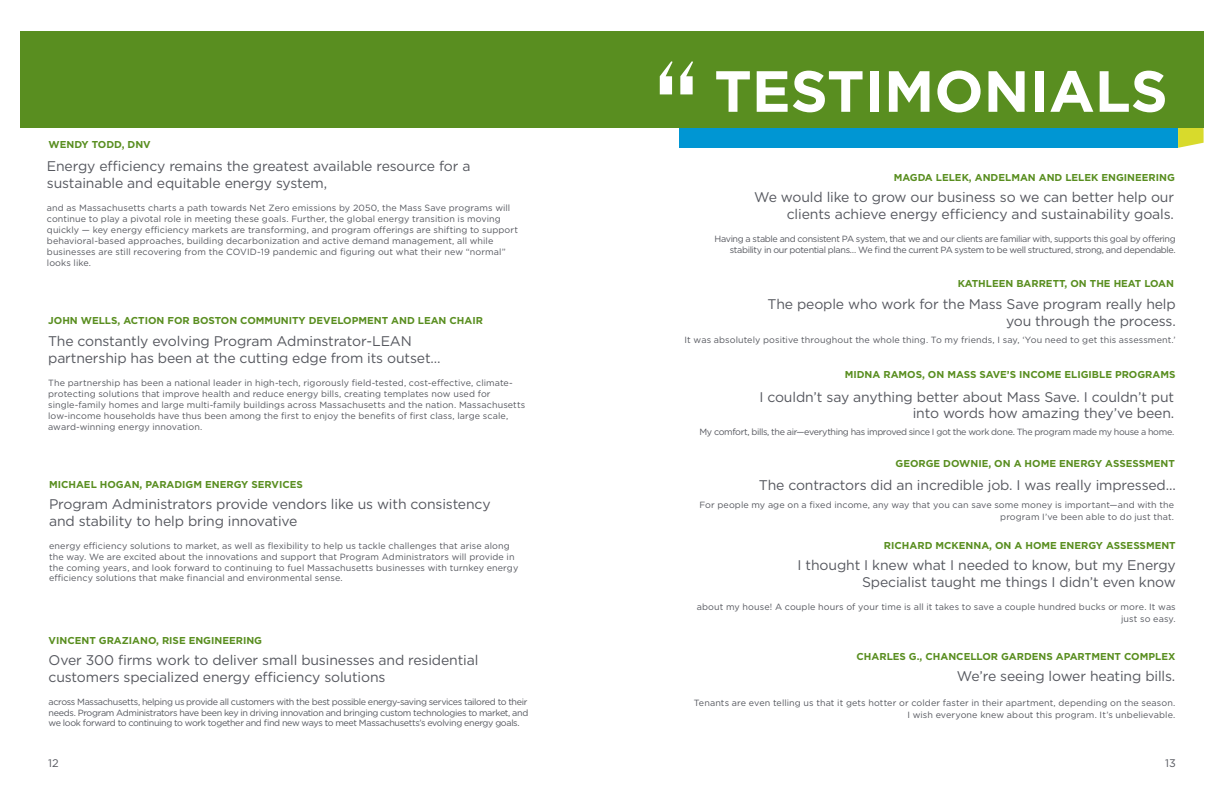
<style>
.page{position:relative;width:1224px;height:792px;background:#fff}
.page>*{position:absolute;margin:0;border:0;box-sizing:border-box;transform-origin:0 0}
.t1{font:700 58px "Gotham";color:#fff}
.t2{font:14px/16.8px "Gotham";letter-spacing:-.01em;color:#56585f}
.t3{font:11px "Gotham";color:#56585f}
.t4{font:700 10px "Gotham";color:#598e20}
.t5{font:9px/11px "Gotham";letter-spacing:.01em;color:#56585f}
.t6{font:9px/10.8px "Gotham";letter-spacing:-.04em;color:#56585f;text-align:right}
</style>
<div class="page">
<div style="left:679px;top:77px;width:499px;height:71px;background:#0096d3"></div>
<svg style="left:1178px;top:31px;width:26px;height:117px"></svg>
<div style="left:20px;top:32px;width:1184px;height:96px;background:#598e20"></div>
<svg style="left:660px;top:61px;width:33px;height:33px"></svg>
<p class="t4" style="left:49px;top:138px;width:104px">WENDY TODD, DNV</p>
<h2 class="t2" style="left:47px;top:157px;width:425px">Energy efficiency remains the greatest available resource for a sustainable and equitable energy system,</h2>
<p class="t5" style="left:47px;top:202px;width:473px">and as Massachusetts charts a path towards Net Zero emissions by 2050, the Mass Save programs will continue to play a pivotal role in meeting these goals. Further, the global energy transition is moving quickly — key energy efficiency markets are transforming, and program offerings are shifting to support behavioral-based approaches, building decarbonization and active demand management, all while businesses are still recovering from the COVID-19 pandemic and figuring out what their new “normal” looks like.</p>
<p class="t4" style="left:48px;top:314px;width:436px">JOHN WELLS, ACTION FOR BOSTON COMMUNITY DEVELOPMENT AND LEAN CHAIR</p>
<h2 class="t2" style="left:48px;top:332px;width:394px">The constantly evolving Program Adminstrator-LEAN partnership has been at the cutting edge from its outset…</h2>
<p class="t5" style="left:48px;top:377px;width:479px">The partnership has been a national leader in high-tech, rigorously field-tested, cost-effective, climate&shy;protecting solutions that improve health and reduce energy bills, creating templates now used for single-family homes and large multi-family buildings across Massachusetts and the nation. Massachusetts low-income households have thus been among the first to enjoy the benefits of first class, large scale, award-winning energy innovation.</p>
<p class="t4" style="left:49px;top:478px;width:255px">MICHAEL HOGAN, PARADIGM ENERGY SERVICES</p>
<h2 class="t2" style="left:49px;top:496px;width:443px">Program Administrators provide vendors like us with consistency and stability to help bring innovative</h2>
<p class="t5" style="left:49px;top:540px;width:471px">energy efficiency solutions to market, as well as flexibility to help us tackle challenges that arise along the way. We are excited about the innovations and support that Program Administrators will provide in the coming years, and look forward to continuing to fuel Massachusetts businesses with turnkey energy efficiency solutions that make financial and environmental sense.</p>
<p class="t4" style="left:49px;top:633px;width:215px">VINCENT GRAZIANO, RISE ENGINEERING</p>
<h2 class="t2" style="left:49px;top:652px;width:431px">Over 300 firms work to deliver small businesses and residential customers specialized energy efficiency solutions</h2>
<p class="t5" style="left:49px;top:696px;width:481px;text-align:justify">across Massachusetts, helping us provide all customers with the best possible energy-saving services tailored to their needs. Program Administrators have been key in driving innovation and bringing custom technologies to market, and we look forward to continuing to work together and find new ways to meet Massachusetts’s evolving energy goals.</p>
<h1 class="t1" style="left:714px;top:53px;width:455px">TESTIMONIALS</h1>
<p class="t4" style="left:894px;top:171px;width:283px">MAGDA LELEK, ANDELMAN AND LELEK ENGINEERING</p>
<h2 class="t2" style="left:754px;top:188px;width:421px;text-align:right">We would like to grow our business so we can better help our clients achieve energy efficiency and sustainability goals.</h2>
<p class="t6" style="left:715px;top:233px;width:463px">Having a stable and consistent PA system, that we and our clients are familiar with, supports this goal by offering stability in our potential plans… We find the current PA system to be well structured, strong, and dependable.</p>
<p class="t4" style="left:958px;top:276px;width:218px">KATHLEEN BARRETT, ON THE HEAT LOAN</p>
<h2 class="t2" style="left:768px;top:295px;width:410px;text-align:right">The people who work for the Mass Save program really help you through the process.</h2>
<p class="t5" style="left:685px;top:334px;width:493px">It was absolutely positive throughout the whole thing. To my friends, I say, ‘You need to get this assessment.’</p>
<p class="t4" style="left:845px;top:368px;width:332px">MIDNA RAMOS, ON MASS SAVE’S INCOME ELIGIBLE PROGRAMS</p>
<h2 class="t2" style="left:759px;top:388px;width:416px;text-align:right">I couldn’t say anything better about Mass Save. I couldn’t put into words how amazing they’ve been.</h2>
<p class="t6" style="left:700px;top:427px;width:476px">My comfort, bills, the air—everything has improved since I got the work done. The program made my house a home.</p>
<p class="t4" style="left:896px;top:457px;width:281px">GEORGE DOWNIE, ON A HOME ENERGY ASSESSMENT</p>
<h2 class="t2" style="left:759px;top:476px;width:418px">The contractors did an incredible job. I was really impressed...</h2>
<p class="t5" style="left:699px;top:499px;width:476px;line-height:12px;text-align:right">For people my age on a fixed income, any way that you can save some money is important—and with the program I’ve been able to do just that.</p>
<p class="t4" style="left:884px;top:539px;width:293px">RICHARD MCKENNA, ON A HOME ENERGY ASSESSMENT</p>
<h2 class="t2" style="left:798px;top:557px;width:380px;text-align:right">I thought I knew what I needed to know, but my Energy<br>Specialist taught me things I didn’t even know</h2>
<p class="t5" style="left:697px;top:601px;width:480px;line-height:12px;text-align:right">about my house! A couple hours of your time is all it takes to save a couple hundred bucks or more. It was just so easy.</p>
<p class="t4" style="left:857px;top:650px;width:320px">CHARLES G., CHANCELLOR GARDENS APARTMENT COMPLEX</p>
<h2 class="t2" style="left:957px;top:668px;width:220px">We’re seeing lower heating bills.</h2>
<p class="t5" style="left:694px;top:697px;width:483px;line-height:12px;text-align:right">Tenants are even telling us that it gets hotter or colder faster in their apartment, depending on the season.<br>I wish everyone knew about this program. It’s unbelievable.</p>
<p class="t3" style="left:48px;top:756px;width:12px">12</p>
<p class="t3" style="left:1165px;top:756px;width:12px">13</p>
</div>
